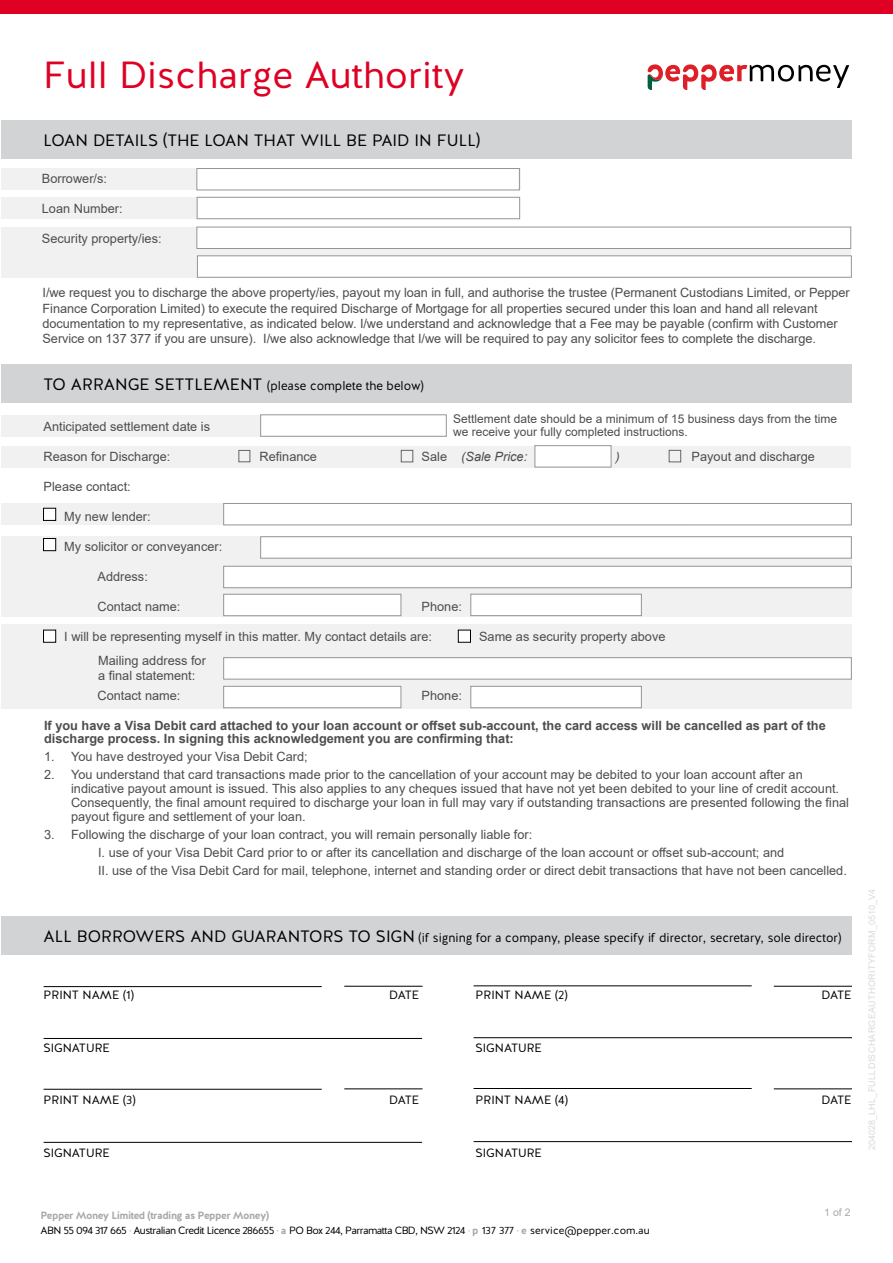
<style>
.page{position:relative;width:893px;height:1263px;background:#fff}
.page>*{position:absolute;margin:0;border:0;box-sizing:border-box;transform-origin:0 0}
.t1{font:37.8px "Halis R";color:#df0024}
.t2{font:16.5px "Halis R";color:#000101}
.t3{font:12.75px/15.3px "Arial";color:#4d4d4f}
.t4{font:700 12.75px/13.8px "Arial";color:#4d4d4f}
.t5{font:12.75px "Halis R";color:#000101;scale:.95 1}
.t6{font:italic 12.75px "Arial";color:#4d4d4f}
.t7{font:12px "Halis R";color:#000}
.t8{font:12px/12.8px "Arial";color:#4d4d4f}
.t9{font:10.5px "Halis R";letter-spacing:-.055em;color:#000101}
.t10{font:700 10.5px "Halis R";letter-spacing:-.05em;color:#a7a9ac}
.t11{font:10.5px "Arial";color:#a7a9ac}
.t12{font:9px "Arial";letter-spacing:.035em;color:#dadadd}
.s1{font-size:16.5px}
.s2{font-style:normal}
.s3{color:#a7a9ac}
.s4{font-weight:700;color:#a7a9ac}
</style>
<div class="page">
<div style="left:1px;top:120px;width:851px;height:39px;background:#d1d3d4"></div>
<div style="left:1px;top:168px;width:519px;height:22px;background:#f1f1f2"></div>
<div style="left:1px;top:197px;width:476px;height:22px;background:#f1f1f2"></div>
<div style="left:1px;top:227px;width:850px;height:51px;background:#f1f1f2"></div>
<div style="left:1px;top:364px;width:851px;height:39px;background:#d1d3d4"></div>
<div style="left:1px;top:415px;width:445px;height:22px;background:#f1f1f2"></div>
<div style="left:1px;top:917px;width:851px;height:38px;background:#d1d3d4"></div>
<div style="left:1px;top:503px;width:685px;height:22px;background:#f1f1f2"></div>
<div style="left:1px;top:536px;width:850px;height:81px;background:#f1f1f2"></div>
<div style="left:1px;top:625px;width:850px;height:84px;background:#f1f1f2"></div>
<div style="left:1px;top:446px;width:850px;height:21px;background:#f1f1f2"></div>
<div style="left:0;top:0;width:893px;height:14px;background:#df0024"></div>
<svg style="left:647px;top:64px;width:202px;height:26px"></svg>
<div style="left:197px;top:168px;width:323px;height:22px;background:#fff;border:1px solid #939598"></div>
<div style="left:197px;top:197px;width:323px;height:22px;background:#fff;border:1px solid #939598"></div>
<div style="left:197px;top:227px;width:654px;height:22px;background:#fff;border:1px solid #939598"></div>
<div style="left:197px;top:256px;width:654px;height:21px;background:#fff"></div>
<div style="left:260px;top:415px;width:186px;height:21px;background:#fff"></div>
<div style="left:239px;top:450px;width:11px;height:12px;border:1px solid #636466"></div>
<div style="left:401px;top:450px;width:12px;height:12px;border:1px solid #636466"></div>
<div style="left:535px;top:445px;width:76px;height:22px;background:#fff;border:1px solid #939598"></div>
<div style="left:669px;top:450px;width:12px;height:12px;border:1px solid #636466"></div>
<div style="left:44px;top:508px;width:12px;height:12px;background:#fff"></div>
<div style="left:43px;top:508px;width:13px;height:12px;border:1px solid #000"></div>
<div style="left:223px;top:503px;width:628px;height:22px;background:#fff;border:1px solid #939598"></div>
<div style="left:44px;top:538px;width:12px;height:13px;background:#fff"></div>
<div style="left:43px;top:538px;width:13px;height:13px;border:1px solid #000"></div>
<div style="left:260px;top:536px;width:591px;height:22px;background:#fff;border:1px solid #939598"></div>
<div style="left:223px;top:566px;width:628px;height:22px;background:#fff;border:1px solid #939598"></div>
<div style="left:223px;top:594px;width:178px;height:22px;background:#fff;border:1px solid #939598"></div>
<div style="left:471px;top:594px;width:171px;height:22px;background:#fff;border:1px solid #939598"></div>
<div style="left:44px;top:630px;width:12px;height:12px;background:#fff"></div>
<div style="left:43px;top:630px;width:13px;height:12px;border:1px solid #000"></div>
<div style="left:458px;top:630px;width:12px;height:12px;background:#fff"></div>
<div style="left:458px;top:630px;width:13px;height:12px;border:1px solid #000"></div>
<div style="left:223px;top:657px;width:628px;height:22px;background:#fff;border:1px solid #939598"></div>
<div style="left:223px;top:686px;width:178px;height:22px;background:#fff;border:1px solid #939598"></div>
<div style="left:471px;top:686px;width:171px;height:22px;background:#fff;border:1px solid #939598"></div>
<hr style="left:474px;top:985px;width:278px;height:1px;background:#000">
<hr style="left:44px;top:986px;width:278px;height:1px;background:#000">
<hr style="left:774px;top:986px;width:78px;height:1px;background:#000">
<hr style="left:344px;top:986px;width:79px;height:1px;background:#000">
<hr style="left:44px;top:1038px;width:378px;height:1px;background:#000">
<hr style="left:474px;top:1037px;width:378px;height:1px;background:#000">
<hr style="left:474px;top:1088px;width:278px;height:1px;background:#000">
<hr style="left:44px;top:1089px;width:278px;height:1px;background:#000">
<hr style="left:774px;top:1088px;width:78px;height:1px;background:#000">
<hr style="left:344px;top:1088px;width:79px;height:1px;background:#000">
<hr style="left:44px;top:1142px;width:378px;height:1px;background:#000">
<hr style="left:474px;top:1141px;width:378px;height:1px;background:#000">
<h1 class="t1" style="left:43px;top:51px;width:423px">Full Discharge Authority</h1>
<p class="t2" style="left:44px;top:130px;width:438px">LOAN DETAILS (THE LOAN THAT WILL BE PAID IN FULL)</p>
<p class="t3" style="left:42px;top:171px;width:67px">Borrower/s:</p>
<p class="t3" style="left:42px;top:201px;width:82px">Loan Number:</p>
<p class="t3" style="left:42px;top:231px;width:121px">Security property/ies:</p>
<p class="t3" style="left:43px;top:285px;width:809px">I/we request you to discharge the above property/ies, payout my loan in full, and authorise the trustee (Permanent Custodians Limited, or Pepper Finance Corporation Limited) to execute the required Discharge of Mortgage for all properties secured under this loan and hand all relevant documentation to my representative, as indicated below. I/we understand and acknowledge that a Fee may be payable (confirm with Customer Service on 137 377 if you are unsure). I/we also acknowledge that I/we will be required to pay any solicitor fees to complete the discharge.</p>
<p class="t5" style="left:44px;top:378px;width:402px"><span class="s1">TO ARRANGE SETTLEMENT</span> (please complete the below)</p>
<p class="t8" style="left:453px;top:412px;width:386px">Settlement date should be a minimum of 15 business days from the time we receive your fully completed instructions.</p>
<p class="t3" style="left:44px;top:419px;width:168px">Anticipated settlement date is</p>
<p class="t3" style="left:44px;top:449px;width:128px">Reason for Discharge:</p>
<p class="t3" style="left:260px;top:449px;width:59px">Refinance</p>
<p class="t6" style="left:422px;top:448px;width:107px"><span class="s2">Sale</span> (Sale Price:</p>
<p class="t6" style="left:615px;top:448px;width:6px">)</p>
<p class="t3" style="left:692px;top:449px;width:125px">Payout and discharge</p>
<p class="t3" style="left:44px;top:479px;width:89px">Please contact:</p>
<p class="t3" style="left:64px;top:509px;width:88px">My new lender:</p>
<p class="t3" style="left:64px;top:539px;width:159px">My solicitor or conveyancer:</p>
<p class="t3" style="left:98px;top:569px;width:52px">Address:</p>
<p class="t3" style="left:98px;top:598px;width:84px">Contact name:</p>
<p class="t3" style="left:422px;top:598px;width:42px">Phone:</p>
<p class="t3" style="left:64px;top:628px;width:369px">I will be representing myself in this matter. My contact details are:</p>
<p class="t3" style="left:479px;top:628px;width:188px">Same as security property above</p>
<p class="t3" style="left:98px;top:653px;width:109px">Mailing address for a final statement:</p>
<p class="t3" style="left:98px;top:688px;width:84px">Contact name:</p>
<p class="t3" style="left:422px;top:688px;width:42px">Phone:</p>
<p class="t4" style="left:44px;top:718px;width:783px">If you have a Visa Debit card attached to your loan account or offset sub-account, the card access will be cancelled as part of the discharge process. In signing this acknowledgement you are confirming that:</p>
<p class="t3" style="left:44px;top:749px;width:265px">1. You have destroyed your Visa Debit Card;</p>
<p class="t3" style="left:71px;top:768px;width:779px;line-height:13.8px;text-indent:-27px">2. You understand that card transactions made prior to the cancellation of your account may be debited to your loan account after an indicative payout amount is issued. This also applies to any cheques issued that have not yet been debited to your line of credit account.<br>Consequently, the final amount required to discharge your loan in full may vary if outstanding transactions are presented following the final payout figure and settlement of your loan.</p>
<p class="t3" style="left:98px;top:825px;width:750px;line-height:18px;text-indent:-54px">3. Following the discharge of your loan contract, you will remain personally liable for:<br>I. use of your Visa Debit Card prior to or after its cancellation and discharge of the loan account or offset sub-account; and<br>II. use of the Visa Debit Card for mail, telephone, internet and standing order or direct debit transactions that have not been cancelled.</p>
<p class="t5" style="left:44px;top:929px;width:841px"><span class="s1">ALL BORROWERS AND GUARANTORS TO SIGN</span> (if signing for a company, please specify if director, secretary, sole director)</p>
<p class="t7" style="left:44px;top:987px;width:92px">PRINT NAME (1)</p>
<p class="t7" style="left:389px;top:987px;width:31px">DATE</p>
<p class="t7" style="left:476px;top:987px;width:94px">PRINT NAME (2)</p>
<p class="t7" style="left:822px;top:987px;width:31px">DATE</p>
<p class="t7" style="left:44px;top:1040px;width:68px">SIGNATURE</p>
<p class="t7" style="left:476px;top:1040px;width:68px">SIGNATURE</p>
<p class="t7" style="left:44px;top:1092px;width:93px">PRINT NAME (3)</p>
<p class="t7" style="left:389px;top:1092px;width:31px">DATE</p>
<p class="t7" style="left:476px;top:1092px;width:94px">PRINT NAME (4)</p>
<p class="t7" style="left:822px;top:1092px;width:31px">DATE</p>
<p class="t7" style="left:44px;top:1145px;width:68px">SIGNATURE</p>
<p class="t7" style="left:476px;top:1145px;width:68px">SIGNATURE</p>
<p class="t12" style="left:866px;top:1150px;width:263px;rotate:-90deg">204028_LHL_FULLDISCHARGEAUTHORITYFORM_0510_V4</p>
<p class="t10" style="left:40px;top:1208px;width:230px">Pepper Money Limited (trading as Pepper Money)</p>
<p class="t11" style="left:824px;top:1205px;width:28px">1 of 2</p>
<p class="t9" style="left:40px;top:1223px;width:611px">ABN 55 094 317 665 <span class="s3">·</span> Australian Credit Licence 286655 <span class="s3">·</span> <span class="s4">a</span> PO Box 244, Parramatta CBD, NSW 2124 <span class="s3">·</span> <span class="s4">p</span> 137 377 <span class="s3">·</span> <span class="s4">e</span> service@pepper.com.au</p>
</div>
